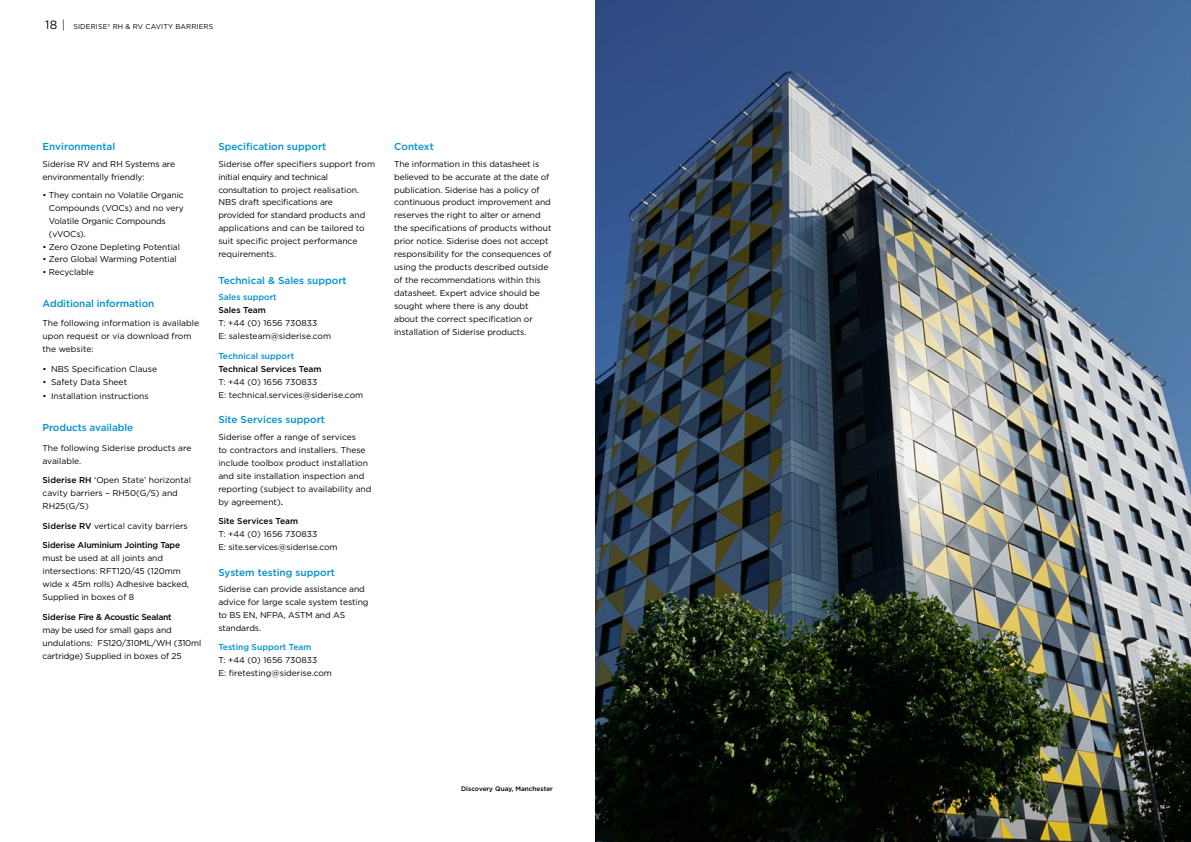
<style>
.page{position:relative;width:1191px;height:842px;background:#fff}
.page>*{position:absolute;margin:0;border:0;box-sizing:border-box;transform-origin:0 0}
.t1{font:500 10px "Gotham";color:#0090d0}
.t2{font:8.5px/13px "Gotham";letter-spacing:-.01em;color:#000}
.t3{font:500 8.5px "Gotham";letter-spacing:-.02em;color:#000}
.t4{font:500 8.5px "Gotham";color:#0090d0}
.t5{font:500 8.5px "Gotham";color:#000}
.t6{font:7px "Gotham";letter-spacing:.02em;color:#000}
.t7{font:500 6.5px "Gotham";color:#000}
.s1{font-size:12px}
.s2{font-weight:300;font-size:12px}
.s3{font-weight:500}
</style>
<div class="page">
<img style="left:595px;top:0;width:596px;height:842px">
<p class="t6" style="left:45px;top:22px;width:170px"><span class="s1">18</span> <span class="s2">|</span> SIDERISE® RH &amp; RV CAVITY BARRIERS</p>
<p class="t1" style="left:43px;top:140px;width:74px">Environmental</p>
<p class="t2" style="left:43px;top:157px;width:134px">Siderise RV and RH Systems are environmentally friendly:</p>
<p class="t2" style="left:49px;top:188px;width:136px;text-indent:-6px">• They contain no Volatile Organic<br>Compounds (VOCs) and no very<br>Volatile Organic Compounds (vVOCs).</p>
<p class="t2" style="left:43px;top:240px;width:139px">• Zero Ozone Depleting Potential</p>
<p class="t2" style="left:43px;top:253px;width:136px">• Zero Global Warming Potential</p>
<p class="t2" style="left:43px;top:266px;width:53px">• Recyclable</p>
<p class="t1" style="left:43px;top:296px;width:113px">Additional information</p>
<p class="t2" style="left:43px;top:316px;width:158px">The following information is available upon request or via download from the website:</p>
<p class="t2" style="left:43px;top:362px;width:116px">• NBS Specification Clause</p>
<p class="t2" style="left:43px;top:375px;width:86px">• Safety Data Sheet</p>
<p class="t2" style="left:43px;top:389px;width:108px">• Installation instructions</p>
<p class="t1" style="left:43px;top:421px;width:92px">Products available</p>
<p class="t2" style="left:43px;top:441px;width:150px">The following Siderise products are available.</p>
<p class="t2" style="left:43px;top:474px;width:150px"><span class="s3">Siderise RH</span> ‘Open State’ horizontal cavity barriers – RH50(G/S) and<br>RH25(G/S)</p>
<p class="t2" style="left:43px;top:519px;width:147px"><span class="s3">Siderise RV</span> vertical cavity barriers</p>
<p class="t3" style="left:43px;top:540px;width:139px">Siderise Aluminium Jointing Tape</p>
<p class="t2" style="left:43px;top:552px;width:148px">must be used at all joints and intersections: RFT120/45 (120mm wide x 45m rolls) Adhesive backed,<br>Supplied in boxes of 8</p>
<p class="t3" style="left:43px;top:611px;width:131px">Siderise Fire &amp; Acoustic Sealant</p>
<p class="t2" style="left:43px;top:623px;width:160px">may be used for small gaps and undulations: FS120/310ML/WH (310ml cartridge) Supplied in boxes of 25</p>
<p class="t1" style="left:218px;top:140px;width:110px">Specification support</p>
<p class="t2" style="left:218px;top:157px;width:158px">Siderise offer specifiers support from initial enquiry and technical consultation to project realisation.<br>NBS draft specifications are<br>provided for standard products and applications and can be tailored to suit specific project performance requirements.</p>
<p class="t1" style="left:218px;top:273px;width:130px">Technical &amp; Sales support</p>
<p class="t4" style="left:218px;top:292px;width:60px">Sales support</p>
<p class="t5" style="left:218px;top:305px;width:49px">Sales Team</p>
<p class="t2" style="left:218px;top:317px;width:114px">T: +44 (0) 1656 730833<br>E: salesteam@siderise.com</p>
<p class="t4" style="left:218px;top:350px;width:77px">Technical support</p>
<p class="t5" style="left:218px;top:363px;width:105px">Technical Services Team</p>
<p class="t2" style="left:218px;top:375px;width:146px">T: +44 (0) 1656 730833<br>E: technical.services@siderise.com</p>
<p class="t1" style="left:218px;top:413px;width:108px">Site Services support</p>
<p class="t2" style="left:218px;top:430px;width:155px">Siderise offer a range of services<br>to contractors and installers. These include toolbox product installation and site installation inspection and reporting (subject to availability and by agreement)<span class="s3">.</span></p>
<p class="t5" style="left:218px;top:515px;width:81px">Site Services Team</p>
<p class="t2" style="left:218px;top:527px;width:121px">T: +44 (0) 1656 730833<br>E: site.services@siderise.com</p>
<p class="t1" style="left:218px;top:565px;width:118px">System testing support</p>
<p class="t2" style="left:218px;top:583px;width:152px">Siderise can provide assistance and advice for large scale system testing to BS EN, NFPA, ASTM and AS standards.</p>
<p class="t4" style="left:218px;top:642px;width:95px">Testing Support Team</p>
<p class="t2" style="left:218px;top:654px;width:115px">T: +44 (0) 1656 730833<br>E: firetesting@siderise.com</p>
<p class="t1" style="left:394px;top:140px;width:41px">Context</p>
<p class="t2" style="left:394px;top:157px;width:159px">The information in this datasheet is believed to be accurate at the date of publication. Siderise has a policy of continuous product improvement and reserves the right to alter or amend the specifications of products without prior notice. Siderise does not accept responsibility for the consequences of using the products described outside of the recommendations within this datasheet. Expert advice should be sought where there is any doubt about the correct specification or installation of Siderise products.</p>
<p class="t7" style="left:461px;top:784px;width:93px">Discovery Quay, Manchester</p>
</div>
